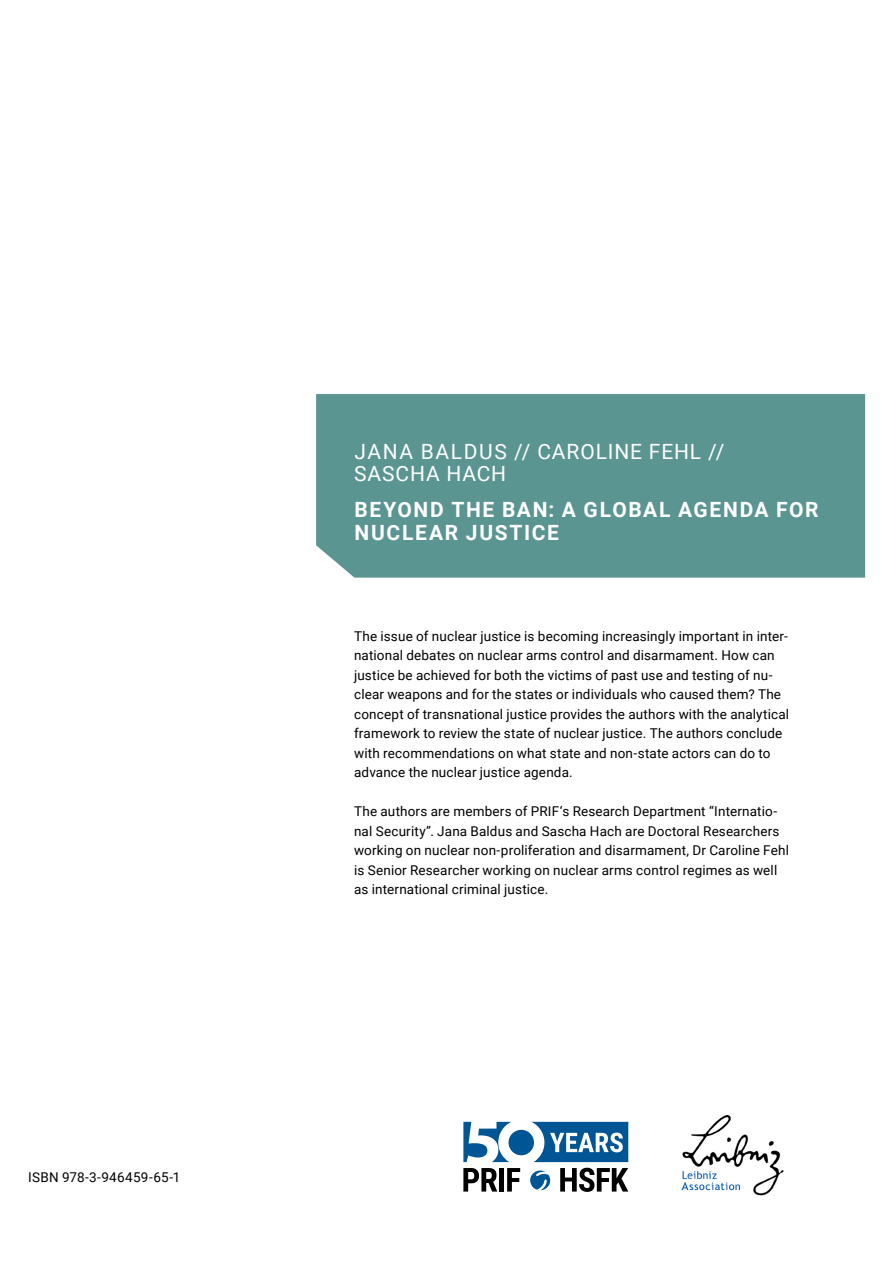
<style>
.page{position:relative;width:893px;height:1263px;background:#fff}
.page>*{position:absolute;margin:0;border:0;box-sizing:border-box;transform-origin:0 0}
.Head_Sub{font:700 21px/22.5px "Roboto";letter-spacing:.08em;color:#fff}
.Head_Sub-2{font:21px/22.5px "Roboto";letter-spacing:.045em;color:#fff}
.t1{font:13.5px/19.5px "Roboto";letter-spacing:.01em;color:#000}
</style>
<div class="page">
<div style="left:316px;top:394px;width:550px;height:184px;background:#5a9592"></div>
<div style="left:508px;top:1130px;width:26px;height:25px;background:#005594;border-radius:50%"></div>
<svg style="left:463px;top:1122px;width:48px;height:40px"></svg>
<svg style="left:560px;top:1168px;width:68px;height:24px"></svg>
<svg style="left:463px;top:1168px;width:34px;height:23px"></svg>
<div style="left:499px;top:1168px;width:5px;height:23px;background:#000"></div>
<svg style="left:507px;top:1168px;width:13px;height:23px"></svg>
<svg style="left:530px;top:1170px;width:21px;height:20px"></svg>
<svg style="left:531px;top:1122px;width:97px;height:40px"></svg>
<img style="left:681px;top:1114px;width:103px;height:82px">
<p class="t1" style="left:28px;top:1167px;width:154px">ISBN 978-3-946459-65-1</p>
<p class="Head_Sub-2" style="left:354px;top:439px;width:372px">JANA BALDUS // CAROLINE FEHL //<br>SASCHA HACH</p>
<p class="Head_Sub" style="left:354px;top:497px;width:466px">BEYOND THE BAN: A GLOBAL AGENDA FOR<br>NUCLEAR JUSTICE</p>
<p class="t1" style="left:354px;top:626px;width:436px">The issue of nuclear justice is becoming increasingly important in inter&shy;national debates on nuclear arms control and disarmament. How can justice be achieved for both the victims of past use and testing of nu&shy;clear weapons and for the states or individuals who caused them? The concept of transnational justice provides the authors with the analytical framework to review the state of nuclear justice. The authors conclude with recommendations on what state and non-state actors can do to advance the nuclear justice agenda.</p>
<p class="t1" style="left:354px;top:801px;width:436px">The authors are members of PRIF‘s Research Department “Internatio&shy;nal Security”. Jana Baldus and Sascha Hach are Doctoral Researchers working on nuclear non-proliferation and disarmament, Dr Caroline Fehl is Senior Researcher working on nuclear arms control regimes as well as international criminal justice.</p>
</div>
